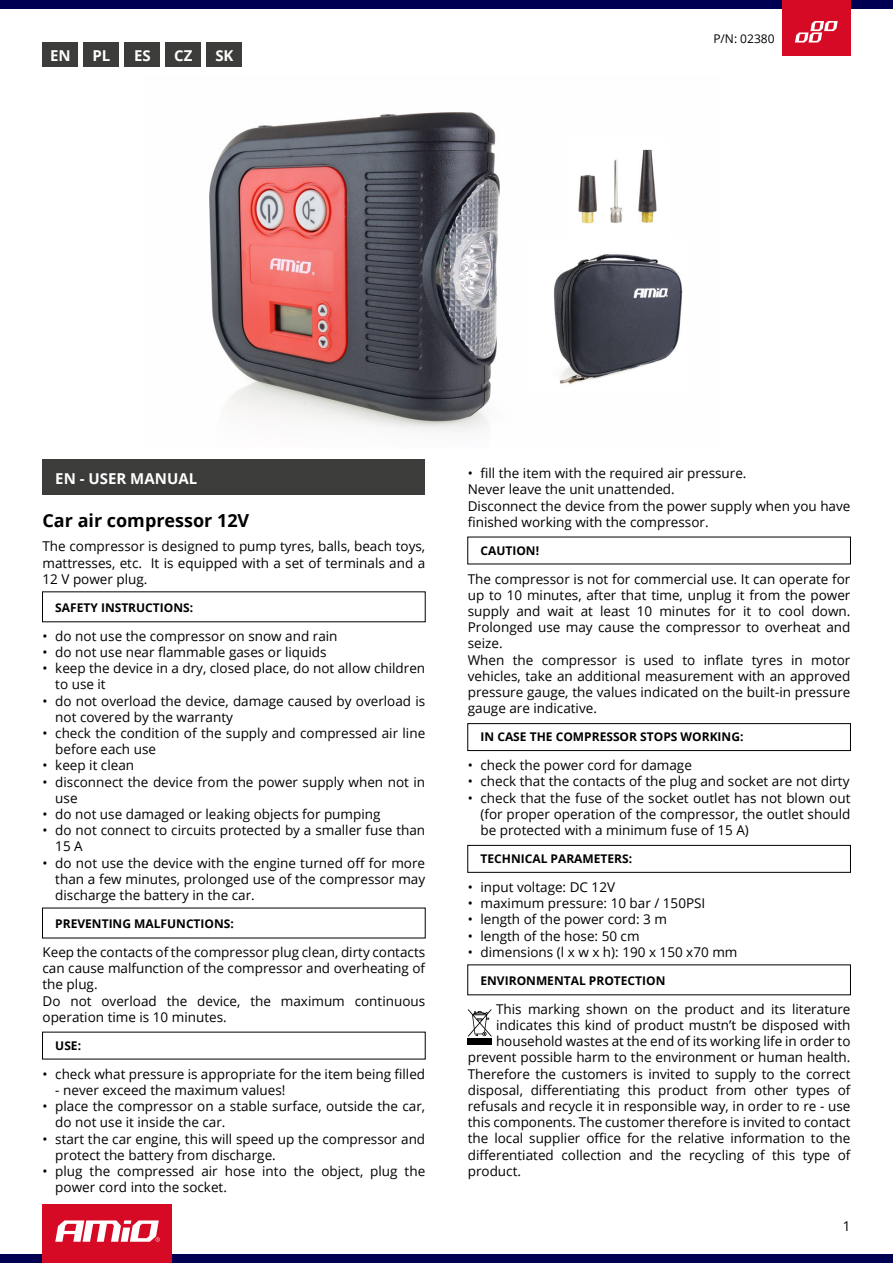
<style>
.page{position:relative;width:893px;height:1263px;background:#fff}
.page>*{position:absolute;margin:0;border:0;box-sizing:border-box;transform-origin:0 0}
.Nazwa_produktu{font:700 18px "Open Sans";color:#000}
.Jezyk{font:700 15px "Open Sans";color:#fff}
.Jezyk_Ikona{font:700 15px "Open Sans";color:#fff}
.Tekst{font:13.5px/16.2px "Open Sans";color:#000}
.Lista_Numeracja{font:13.5px/16.2px "Open Sans";color:#000}
.Nagłówek_ROZDZIAŁU{font:700 12px "Open Sans";color:#000}
.t1{font:12px "Open Sans";color:#000}
</style>
<div class="page">
<div style="left:0;top:0;width:893px;height:9px;background:#000052"></div>
<div style="left:0;top:1254px;width:893px;height:9px;background:#000052"></div>
<div style="left:43px;top:1204px;width:129px;height:59px;background:#d70a25"></div>
<div style="left:782px;top:0;width:68px;height:55px;background:#d70a25"></div>
<svg style="left:795px;top:21px;width:43px;height:22px"></svg>
<svg style="left:55px;top:1220px;width:105px;height:22px"></svg>
<div style="left:43px;top:459px;width:382px;height:36px;background:#3c3c3b"></div>
<div style="left:467px;top:723px;width:384px;height:28px;border:1px solid #000"></div>
<div style="left:467px;top:845px;width:384px;height:28px;border:1px solid #000"></div>
<svg style="left:468px;top:1009px;width:24px;height:28px"></svg>
<div style="left:468px;top:1038px;width:24px;height:6px;background:#000"></div>
<div style="left:43px;top:43px;width:35px;height:24px;background:#3c3c3b"></div>
<div style="left:84px;top:43px;width:35px;height:24px;background:#3c3c3b"></div>
<div style="left:125px;top:43px;width:35px;height:24px;background:#3c3c3b"></div>
<div style="left:166px;top:43px;width:35px;height:24px;background:#3c3c3b"></div>
<div style="left:207px;top:43px;width:35px;height:24px;background:#3c3c3b"></div>
<img style="left:209px;top:112px;width:474px;height:320px">
<p class="Jezyk_Ikona" style="left:50px;top:45px;width:22px">EN</p>
<p class="Jezyk_Ikona" style="left:92px;top:45px;width:19px">PL</p>
<p class="Jezyk_Ikona" style="left:134px;top:45px;width:18px">ES</p>
<p class="Jezyk_Ikona" style="left:174px;top:45px;width:20px">CZ</p>
<p class="Jezyk_Ikona" style="left:215px;top:45px;width:20px">SK</p>
<p class="t1" style="left:713px;top:30px;width:63px">P/N: 02380</p>
<p class="Jezyk" style="left:55px;top:468px;width:143px">EN - USER MANUAL</p>
<p class="Nazwa_produktu" style="left:43px;top:507px;width:208px">Car air compressor 12V</p>
<p class="Tekst" style="left:43px;top:538px;width:384px;text-align:justify">The compressor is designed to pump tyres, balls, beach toys, mattresses, etc. It is equipped with a set of terminals and a 12 V power plug.</p>
<p class="Nagłówek_ROZDZIAŁU" style="left:55px;top:599px;width:139px">SAFETY INSTRUCTIONS:</p>
<p class="Tekst" style="left:43px;top:627px;width:297px">• do not use the compressor on snow and rain</p>
<p class="Tekst" style="left:43px;top:644px;width:286px">• do not use near flammable gases or liquids</p>
<p class="Tekst" style="left:55px;top:660px;width:371px;text-indent:-13px">• keep the device in a dry, closed place, do not allow children to use it</p>
<p class="Tekst" style="left:55px;top:692px;width:371px;text-indent:-13px">• do not overload the device, damage caused by overload is not covered by the warranty</p>
<p class="Tekst" style="left:55px;top:725px;width:371px;text-indent:-13px">• check the condition of the supply and compressed air line before each use</p>
<p class="Tekst" style="left:43px;top:757px;width:93px">• keep it clean</p>
<p class="Tekst" style="left:55px;top:773px;width:371px;text-indent:-13px">• disconnect the device from the power supply when not in use</p>
<p class="Tekst" style="left:43px;top:806px;width:339px">• do not use damaged or leaking objects for pumping</p>
<p class="Tekst" style="left:55px;top:822px;width:371px;text-indent:-13px">• do not connect to circuits protected by a smaller fuse than<br>15 A</p>
<p class="Tekst" style="left:55px;top:854px;width:371px;text-align:justify;text-indent:-13px">• do not use the device with the engine turned off for more than a few minutes, prolonged use of the compressor may discharge the battery in the car.</p>
<p class="Nagłówek_ROZDZIAŁU" style="left:55px;top:915px;width:180px">PREVENTING MALFUNCTIONS:</p>
<p class="Tekst" style="left:43px;top:944px;width:384px;text-align:justify">Keep the contacts of the compressor plug clean, dirty contacts can cause malfunction of the compressor and overheating of the plug.</p>
<p class="Tekst" style="left:43px;top:992px;width:384px">Do not overload the device, the maximum continuous operation time is 10 minutes.</p>
<p class="Nagłówek_ROZDZIAŁU" style="left:55px;top:1037px;width:27px">USE:</p>
<p class="Tekst" style="left:43px;top:1065px;width:384px">• check what pressure is appropriate for the item being filled</p>
<p class="Tekst" style="left:55px;top:1081px;width:232px">- never exceed the maximum values!</p>
<p class="Tekst" style="left:55px;top:1098px;width:371px;text-indent:-13px">• place the compressor on a stable surface, outside the car, do not use it inside the car.</p>
<p class="Tekst" style="left:55px;top:1130px;width:371px;text-indent:-13px">• start the car engine, this will speed up the compressor and protect the battery from discharge.</p>
<p class="Tekst" style="left:55px;top:1162px;width:371px;text-indent:-13px">• plug the compressed air hose into the object, plug the power cord into the socket.</p>
<p class="Tekst" style="left:468px;top:465px;width:280px">• fill the item with the required air pressure.</p>
<p class="Lista_Numeracja" style="left:468px;top:481px;width:209px">Never leave the unit unattended.</p>
<p class="Lista_Numeracja" style="left:468px;top:497px;width:384px">Disconnect the device from the power supply when you have finished working with the compressor.</p>
<p class="Nagłówek_ROZDZIAŁU" style="left:480px;top:542px;width:60px">CAUTION!</p>
<p class="Tekst" style="left:468px;top:570px;width:384px;text-align:justify">The compressor is not for commercial use. It can operate for up to 10 minutes, after that time, unplug it from the power supply and wait at least 10 minutes for it to cool down.<br>Prolonged use may cause the compressor to overheat and seize.</p>
<p class="Tekst" style="left:468px;top:651px;width:384px;text-align:justify">When the compressor is used to inflate tyres in motor vehicles, take an additional measurement with an approved pressure gauge, the values indicated on the built-in pressure gauge are indicative.</p>
<p class="Nagłówek_ROZDZIAŁU" style="left:480px;top:728px;width:264px">IN CASE THE COMPRESSOR STOPS WORKING:</p>
<p class="Tekst" style="left:468px;top:757px;width:226px">• check the power cord for damage</p>
<p class="Tekst" style="left:468px;top:773px;width:383px">• check that the contacts of the plug and socket are not dirty</p>
<p class="Tekst" style="left:480px;top:789px;width:371px;text-align:justify;text-indent:-13px">• check that the fuse of the socket outlet has not blown out (for proper operation of the compressor, the outlet should be protected with a minimum fuse of 15 A)</p>
<p class="Nagłówek_ROZDZIAŁU" style="left:480px;top:850px;width:153px">TECHNICAL PARAMETERS:</p>
<p class="Tekst" style="left:468px;top:879px;width:149px">• input voltage: DC 12V</p>
<p class="Tekst" style="left:468px;top:895px;width:239px">• maximum pressure: 10 bar / 150PSI</p>
<p class="Tekst" style="left:468px;top:911px;width:201px">• length of the power cord: 3 m</p>
<p class="Tekst" style="left:468px;top:927px;width:173px">• length of the hose: 50 cm</p>
<p class="Tekst" style="left:468px;top:943px;width:271px">• dimensions (l x w x h): 190 x 150 x70 mm</p>
<p class="Nagłówek_ROZDZIAŁU" style="left:480px;top:972px;width:186px">ENVIRONMENTAL PROTECTION</p>
<p class="Tekst" style="left:496px;top:1000px;width:356px">This marking shown on the product and its literature</p>
<p class="Tekst" style="left:496px;top:1017px;width:356px">indicates this kind of product mustn’t be disposed with</p>
<p class="Tekst" style="left:496px;top:1033px;width:356px">household wastes at the end of its working life in order to</p>
<p class="Tekst" style="left:468px;top:1049px;width:384px">prevent possible harm to the environment or human health.</p>
<p class="Tekst" style="left:468px;top:1065px;width:384px">Therefore the customers is invited to supply to the correct</p>
<p class="Tekst" style="left:468px;top:1081px;width:384px">disposal, differentiating this product from other types of</p>
<p class="Tekst" style="left:468px;top:1098px;width:384px">refusals and recycle it in responsible way, in order to re - use</p>
<p class="Tekst" style="left:468px;top:1114px;width:384px">this components. The customer therefore is invited to contact</p>
<p class="Tekst" style="left:468px;top:1130px;width:384px">the local supplier office for the relative information to the</p>
<p class="Tekst" style="left:468px;top:1146px;width:384px">differentiated collection and the recycling of this type of</p>
<p class="Tekst" style="left:468px;top:1162px;width:55px">product.</p>
<p class="Tekst" style="left:843px;top:1217px;width:9px">1</p>
</div>
